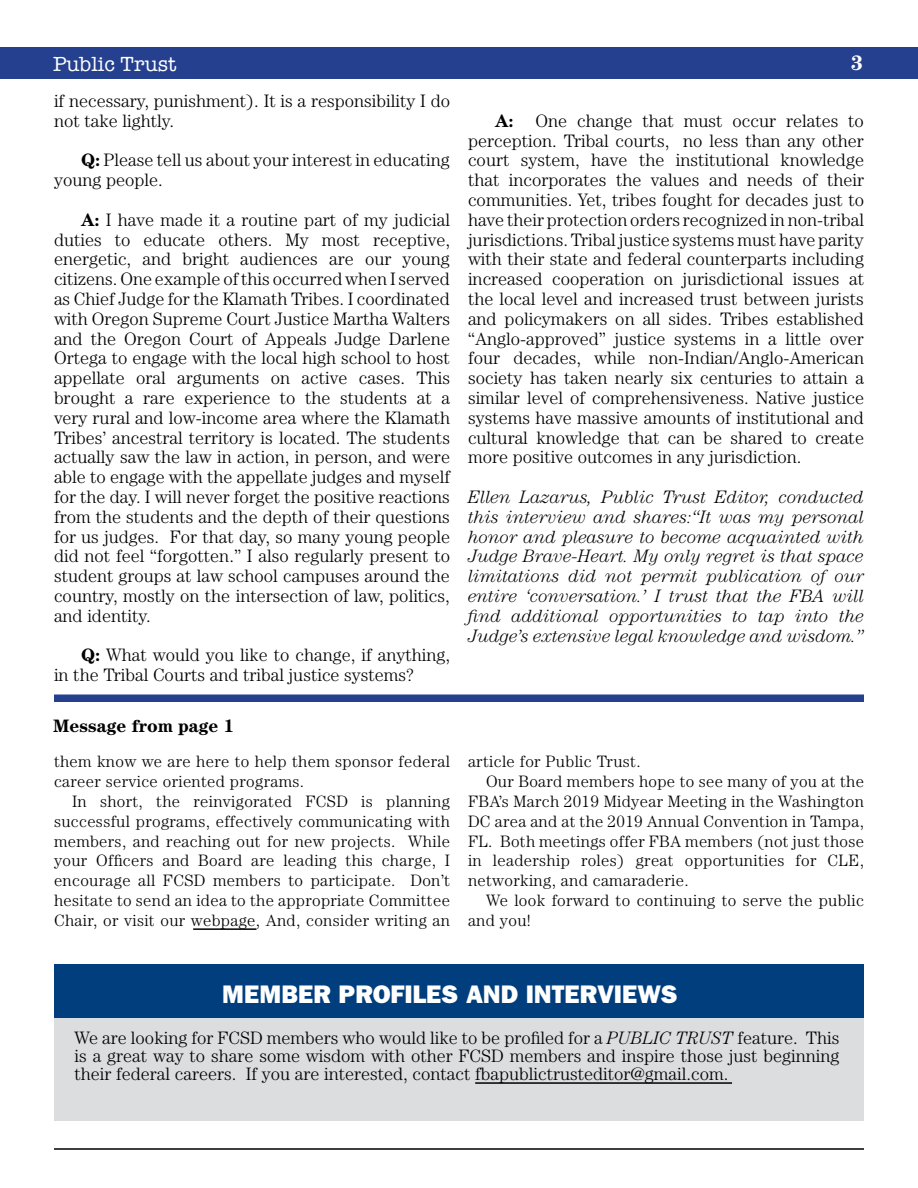
<style>
.page{position:relative;width:918px;height:1188px;background:#fff}
.page>*{position:absolute;margin:0;border:0;box-sizing:border-box;transform-origin:0 0}
.t1{font:800 25.5px "Franklin Gothic";color:#fff}
.t2{font:21px "American Typewriter";color:#fff}
.t3{font:700 21px "Century";color:#fff}
.t4{font:300 18px/19.8px "Century";color:#000}
.t5{font:italic 300 18px/19.8px "Century";color:#000;text-align:justify}
.t6{font:700 18px "Century";color:#000}
.t7{font:300 16.5px/19.8px "Century";letter-spacing:.02em;color:#000}
.s1{font-weight:700}
.s2{font-style:italic}
</style>
<div class="page">
<div style="left:0;top:48px;width:918px;height:31px;background:#25408f"></div>
<hr style="left:54px;top:1148px;width:810px;height:2px;background:#000">
<div style="left:54px;top:694px;width:810px;height:8px;background:#25408f"></div>
<div style="left:54px;top:1003px;width:810px;height:118px;background:#dcddde"></div>
<div style="left:54px;top:964px;width:810px;height:54px;background:#003e7e"></div>
<hr style="left:475px;top:1082px;width:257px;height:2px;background:#000">
<hr style="left:193px;top:928px;width:63px;height:2px;background:#000">
<p class="t2" style="left:53px;top:48px;width:125px">Public Trust</p>
<p class="t3" style="left:851px;top:50px;width:14px">3</p>
<p class="t4" style="left:54px;top:91px;width:398px">if necessary, punishment). It is a responsibility I do not take lightly.</p>
<p class="t4" style="left:54px;top:150px;width:397px;text-indent:27px"><span class="s1">Q:</span> Please tell us about your interest in educating young people.</p>
<p class="t4" style="left:54px;top:209px;width:398px;text-align:justify;text-indent:27px"><span class="s1">A:</span> I have made it a routine part of my judicial duties to educate others. My most receptive, energetic, and bright audiences are our young citizens. One example of this occurred when I served as Chief Judge for the Klamath Tribes. I coordinated with Oregon Supreme Court Justice Martha Walters and the Oregon Court of Appeals Judge Darlene Ortega to engage with the local high school to host appellate oral arguments on active cases. This brought a rare experience to the students at a very rural and low-income area where the Klamath Tribes’ ancestral territory is located. The students actually saw the law in action, in person, and were able to engage with the appellate judges and myself for the day. I will never forget the positive reactions from the students and the depth of their questions for us judges. For that day, so many young people did not feel “forgotten.” I also regularly present to student groups at law school campuses around the country, mostly on the intersection of law, politics, and identity.</p>
<p class="t4" style="left:54px;top:645px;width:398px;text-indent:27px"><span class="s1">Q:</span> What would you like to change, if anything, in the Tribal Courts and tribal justice systems?</p>
<p class="t4" style="left:468px;top:110px;width:398px;text-align:justify;text-indent:27px"><span class="s1">A:</span> One change that must occur relates to perception. Tribal courts, no less than any other court system, have the institutional knowledge that incorporates the values and needs of their communities. Yet, tribes fought for decades just to have their protection orders recognized in non-tribal jurisdictions. Tribal justice systems must have parity with their state and federal counterparts including increased cooperation on jurisdictional issues at the local level and increased trust between jurists and policymakers on all sides. Tribes established “Anglo-approved” justice systems in a little over four decades, while non-Indian/Anglo-American society has taken nearly six centuries to attain a similar level of comprehensiveness. Native justice systems have massive amounts of institutional and cultural knowledge that can be shared to create more positive outcomes in any jurisdiction.</p>
<p class="t5" style="left:468px;top:487px;width:398px">Ellen Lazarus, Public Trust Editor, conducted this interview and shares:“It was my personal honor and pleasure to become acquainted with Judge Brave-Heart. My only regret is that space limitations did not permit publication of our entire ‘conversation.’ I trust that the FBA will find additional opportunities to tap into the Judge’s extensive legal knowledge and wisdom.”</p>
<p class="t6" style="left:53px;top:715px;width:182px">Message from page 1</p>
<p class="t7" style="left:54px;top:752px;width:398px">them know we are here to help them sponsor federal career service oriented programs.</p>
<p class="t7" style="left:54px;top:791px;width:398px;text-align:justify;text-indent:18px">In short, the reinvigorated FCSD is planning successful programs, effectively communicating with members, and reaching out for new projects. While your Officers and Board are leading this charge, I encourage all FCSD members to participate. Don’t hesitate to send an idea to the appropriate Committee Chair, or visit our webpage, And, consider writing an</p>
<p class="t7" style="left:468px;top:752px;width:174px">article for Public Trust.</p>
<p class="t7" style="left:486px;top:771px;width:379px">Our Board members hope to see many of you at the</p>
<p class="t7" style="left:468px;top:791px;width:398px">FBA’s March 2019 Midyear Meeting in the Washington</p>
<p class="t7" style="left:468px;top:811px;width:397px">DC area and at the 2019 Annual Convention in Tampa,</p>
<p class="t7" style="left:468px;top:831px;width:398px">FL. Both meetings offer FBA members (not just those</p>
<p class="t7" style="left:468px;top:851px;width:398px">in leadership roles) great opportunities for CLE,</p>
<p class="t7" style="left:468px;top:870px;width:222px">networking, and camaraderie.</p>
<p class="t7" style="left:486px;top:890px;width:380px">We look forward to continuing to serve the public</p>
<p class="t7" style="left:468px;top:910px;width:64px">and you!</p>
<h1 class="t1" style="left:222px;top:979px;width:457px">MEMBER PROFILES AND INTERVIEWS</h1>
<p class="t4" style="left:75px;top:1029px;width:767px;line-height:18px;text-align:justify">We are looking for FCSD members who would like to be profiled for a <span class="s2">PUBLIC TRUST</span> feature. This is a great way to share some wisdom with other FCSD members and inspire those just beginning their federal careers. If you are interested, contact fbapublictrusteditor@gmail.com.</p>
</div>
